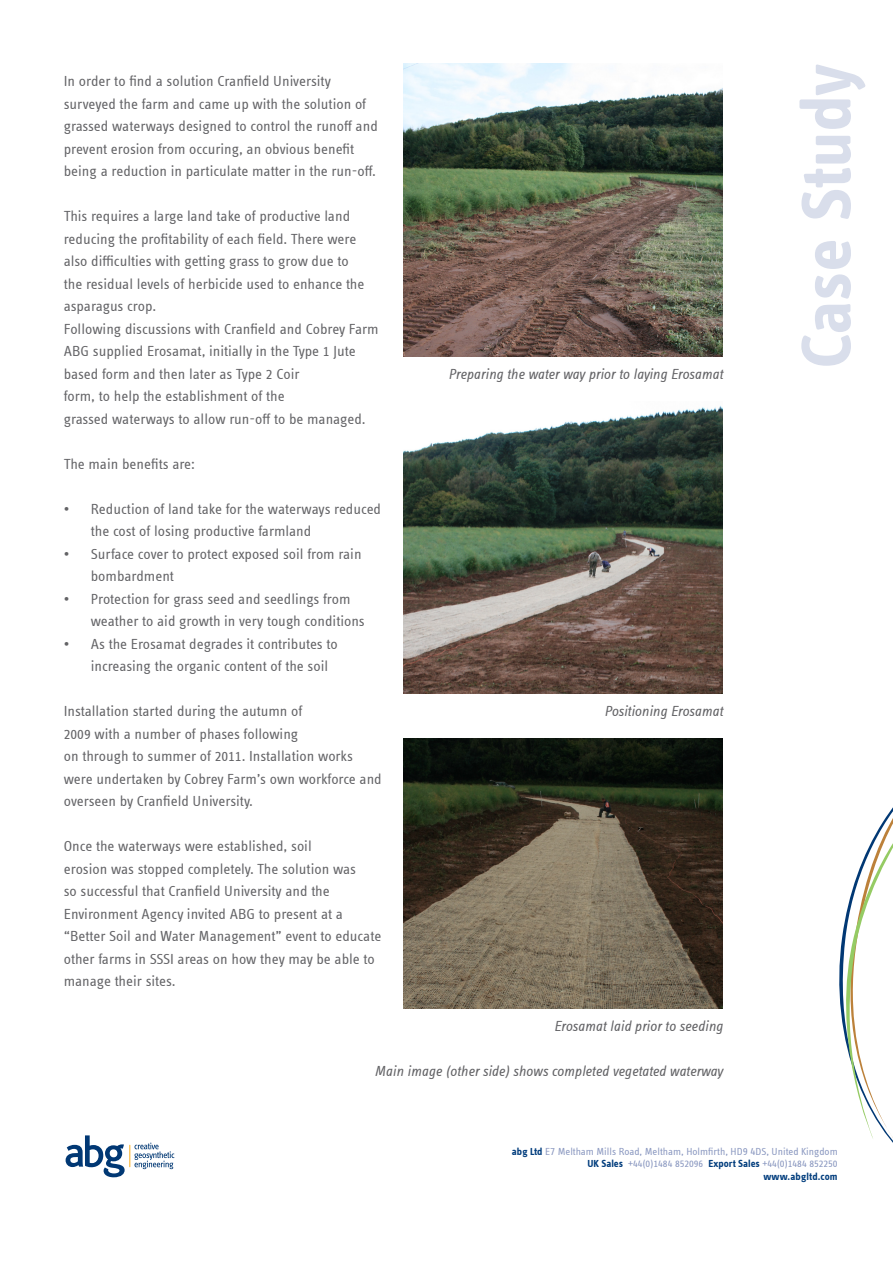
<style>
.page{position:relative;width:893px;height:1263px;background:#fff}
.page>*{position:absolute;margin:0;border:0;box-sizing:border-box;transform-origin:0 0}
.t1{font:700 72px "Info Text Offc";letter-spacing:-.01em;color:#d9deeb}
.t2{font:15px/22.5px "Info Text Offc";color:#636366}
.t3{font:italic 15px "Info Text Offc";letter-spacing:-.005em;color:#636366}
.t4{font:10.5px "Info Text Offc";color:#8896bf}
.t5{font:700 10.5px "Info Text Offc";letter-spacing:.02em;color:#023d7d}
.s1{font-weight:700;color:#023d7d}
.s2{font-size:11.25px}
</style>
<div class="page">
<svg style="left:66px;top:1135px;width:108px;height:42px"></svg>
<svg style="left:839px;top:807px;width:54px;height:336px"></svg>
<img style="left:404px;top:64px;width:319px;height:292px">
<img style="left:404px;top:405px;width:319px;height:289px">
<img style="left:404px;top:739px;width:319px;height:270px">
<p class="t2" style="left:64px;top:70px;width:316px">In order to find a solution Cranfield University surveyed the farm and came up with the solution of grassed waterways designed to control the runoff and prevent erosion from occuring, an obvious benefit being a reduction in particulate matter in the run-off.</p>
<p class="t2" style="left:64px;top:205px;width:302px">This requires a large land take of productive land reducing the profitability of each field. There were also difficulties with getting grass to grow due to the residual levels of herbicide used to enhance the asparagus crop.</p>
<p class="t2" style="left:64px;top:318px;width:316px">Following discussions with Cranfield and Cobrey Farm ABG supplied Erosamat, initially in the Type 1 Jute based form and then later as Type 2 Coir<br>form, to help the establishment of the<br>grassed waterways to allow run-off to be managed.</p>
<p class="t2" style="left:64px;top:453px;width:133px">The main benefits are:</p>
<p class="t2" style="left:91px;top:498px;width:292px;text-indent:-27px">• Reduction of land take for the waterways reduced the cost of losing productive farmland</p>
<p class="t2" style="left:91px;top:543px;width:272px;text-indent:-27px">• Surface cover to protect exposed soil from rain bombardment</p>
<p class="t2" style="left:91px;top:588px;width:275px;text-indent:-27px">• Protection for grass seed and seedlings from weather to aid growth in very tough conditions</p>
<p class="t2" style="left:91px;top:633px;width:248px;text-indent:-27px">• As the Erosamat degrades it contributes to increasing the organic content of the soil</p>
<p class="t2" style="left:64px;top:700px;width:319px">Installation started during the autumn of<br>2009 with a number of phases following<br>on through to summer of 2011. Installation works were undertaken by Cobrey Farm’s own workforce and overseen by Cranfield University.</p>
<p class="t2" style="left:64px;top:835px;width:319px">Once the waterways were established, soil<br>erosion was stopped completely. The solution was<br>so successful that Cranfield University and the Environment Agency invited ABG to present at a “Better Soil and Water Management” event to educate other farms in SSSI areas on how they may be able to manage their sites.</p>
<p class="t3" style="left:448px;top:366px;width:276px">Preparing the water way prior to laying Erosamat</p>
<p class="t3" style="left:604px;top:703px;width:120px">Positioning Erosamat</p>
<p class="t3" style="left:554px;top:1018px;width:170px">Erosamat laid prior to seeding</p>
<p class="t3" style="left:375px;top:1063px;width:350px">Main image (other side) shows completed vegetated waterway</p>
<p class="t1" style="left:785px;top:368px;width:306px;rotate:-90deg">Case Study</p>
<p class="t4" style="left:512px;top:1146px;width:327px"><span class="s1">abg Ltd</span> E<span class="s2">7</span> Meltham Mills Road, Meltham, Holmfirth, HD<span class="s2">9 4</span>DS, United Kingdom</p>
<p class="t4" style="left:587px;top:1158px;width:252px"><span class="s1">UK Sales</span> +44(0)1484 852096 <span class="s1">Export Sales</span> +44(0)1484 852250</p>
<p class="t5" style="left:763px;top:1170px;width:76px">www.abgltd.com</p>
</div>
